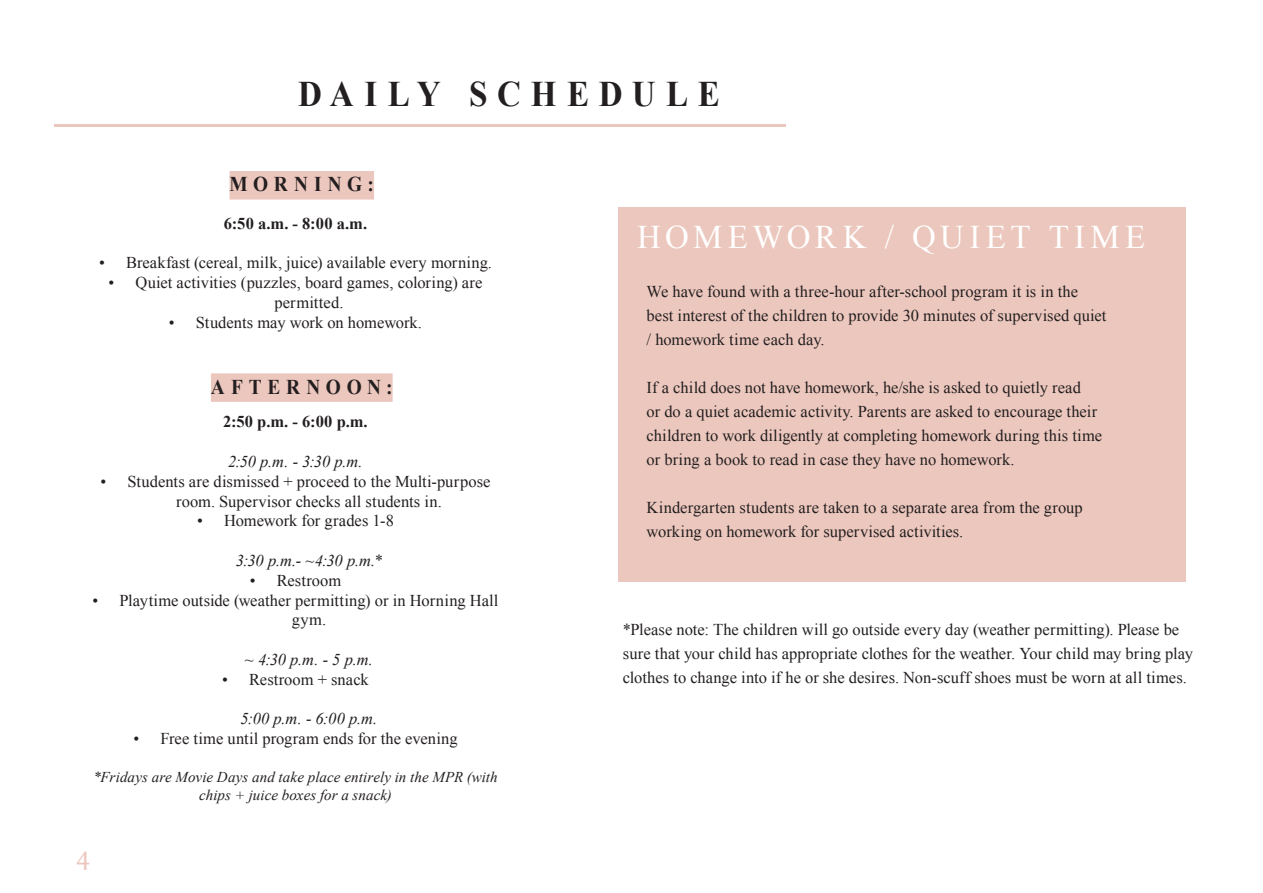
<style>
.page{position:relative;width:1263px;height:893px;background:#fff}
.page>*{position:absolute;margin:0;border:0;box-sizing:border-box;transform-origin:0 0}
.Header_-_Align_Center__Pink_Highlight{font:700 36px "Times New Roman";letter-spacing:.295em;color:#231f20;scale:.92 1}
.Subheader{font:33px "Times New Roman";letter-spacing:.145em;color:#fff}
.Numbers{font:27px "Source Serif Pro";color:#ecc7bd}
.Header_-_Align_Center__Pink_Highlight-2{font:700 21px "Times New Roman";letter-spacing:.3em;color:#231f20;scale:.92 1}
.Body_Text{font:16.5px/24px "Times New Roman";color:#231f20}
.Body_Text-2{font:italic 16.5px "Times New Roman";letter-spacing:-.01em;color:#231f20}
.Body_Text-3{font:700 16.5px "Times New Roman";letter-spacing:.015em;color:#231f20}
.Body_Text-4{font:italic 15px/18px "Times New Roman";letter-spacing:.005em;color:#231f20;text-align:center}
</style>
<div class="page">
<div style="left:229px;top:171px;width:145px;height:29px;background:#ecc7bd"></div>
<div style="left:211px;top:373px;width:182px;height:29px;background:#ecc7bd"></div>
<hr style="left:55px;top:124px;width:731px;height:2px;background:#ecc7bd">
<div style="left:618px;top:208px;width:567px;height:374px;background:#ecc7bd"></div>
<p class="Header_-_Align_Center__Pink_Highlight" style="left:298px;top:69px;width:460px">DAILY SCHEDULE</p>
<p class="Header_-_Align_Center__Pink_Highlight-2" style="left:229px;top:170px;width:159px">MORNING:</p>
<p class="Body_Text-3" style="left:224px;top:212px;width:145px">6:50 a.m. - 8:00 a.m.</p>
<p class="Body_Text" style="left:99px;top:251px;width:394px">• Breakfast (cereal, milk, juice) available every morning.</p>
<p class="Body_Text" style="left:274px;top:273px;width:209px;line-height:19.8px;text-indent:-166px">• Quiet activities (puzzles, board games, coloring) are permitted.</p>
<p class="Body_Text" style="left:169px;top:310px;width:255px">• Students may work on homework.</p>
<p class="Header_-_Align_Center__Pink_Highlight-2" style="left:211px;top:372px;width:199px">AFTERNOON:</p>
<p class="Body_Text-3" style="left:223px;top:410px;width:146px">2:50 p.m. - 6:00 p.m.</p>
<p class="Body_Text-2" style="left:228px;top:450px;width:136px">2:50 p.m. - 3:30 p.m.</p>
<p class="Body_Text" style="left:176px;top:471px;width:316px;line-height:19.8px;text-indent:-76px">• Students are dismissed + proceed to the Multi-purpose room. Supervisor checks all students in.</p>
<p class="Body_Text" style="left:197px;top:509px;width:198px">• Homework for grades 1-8</p>
<p class="Body_Text-2" style="left:236px;top:549px;width:148px">3:30 p.m.- ~4:30 p.m.*</p>
<p class="Body_Text" style="left:250px;top:568px;width:93px">• Restroom</p>
<p class="Body_Text" style="left:292px;top:590px;width:208px;line-height:19.8px;text-indent:-199px">• Playtime outside (weather permitting) or in Horning Hall gym.</p>
<p class="Body_Text-2" style="left:245px;top:648px;width:130px">~ 4:30 p.m. - 5 p.m.</p>
<p class="Body_Text" style="left:222px;top:667px;width:148px">• Restroom + snack</p>
<p class="Body_Text-2" style="left:241px;top:707px;width:138px">5:00 p.m. - 6:00 p.m.</p>
<p class="Body_Text" style="left:133px;top:726px;width:326px">• Free time until program ends for the evening</p>
<p class="Body_Text-4" style="left:93px;top:768px;width:406px">*Fridays are Movie Days and take place entirely in the MPR (with chips + juice boxes for a snack)</p>
<p class="Numbers" style="left:76px;top:843px;width:15px">4</p>
<p class="Subheader" style="left:637px;top:215px;width:510px">HOMEWORK / QUIET TIME</p>
<p class="Body_Text" style="left:647px;top:279px;width:461px">We have found with a three-hour after-school program it is in the best interest of the children to provide 30 minutes of supervised quiet / homework time each day.</p>
<p class="Body_Text" style="left:647px;top:375px;width:457px">If a child does not have homework, he/she is asked to quietly read<br>or do a quiet academic activity. Parents are asked to encourage their children to work diligently at completing homework during this time or bring a book to read in case they have no homework.</p>
<p class="Body_Text" style="left:647px;top:495px;width:438px">Kindergarten students are taken to a separate area from the group working on homework for supervised activities.</p>
<p class="Body_Text" style="left:623px;top:617px;width:572px">*Please note: The children will go outside every day (weather permitting). Please be sure that your child has appropriate clothes for the weather. Your child may bring play clothes to change into if he or she desires. Non-scuff shoes must be worn at all times.</p>
</div>
